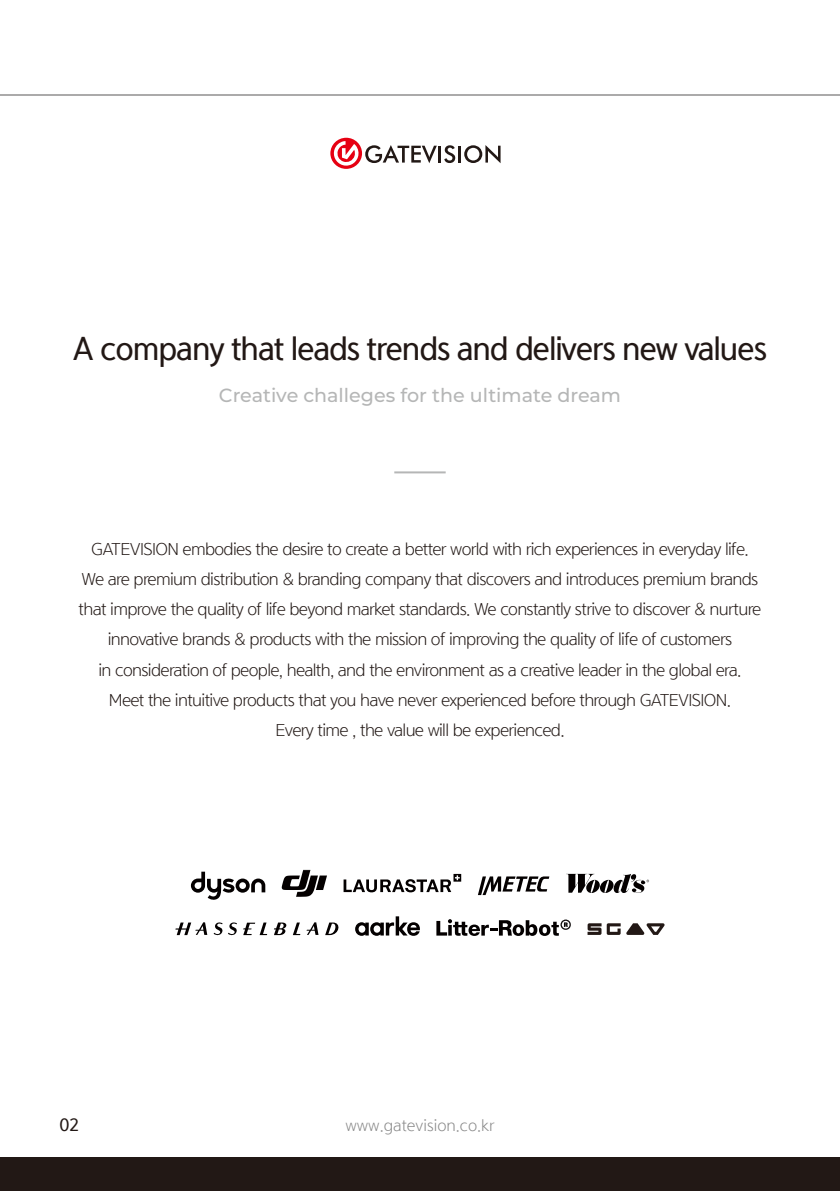
<style>
.page{position:relative;width:840px;height:1191px;background:#fff}
.page>*{position:absolute;margin:0;border:0;box-sizing:border-box;transform-origin:0 0}
.t1{font:29.6px "Yoon Gothic Pro 760";letter-spacing:-.04em;color:#221815;scale:.96 1}
.t2{font:500 19px "Montserrat";color:#b5b6b6}
.t3{font:17px/30px "Yoon Gothic Pro 730";letter-spacing:-.04em;color:#221815;text-align:center}
.t4{font:16px "Yoon Gothic Pro 730";color:#888}
.t5{font:16px "Yoon Gothic Pro 760";color:#221815}
</style>
<div class="page">
<svg style="left:330px;top:138px;width:106px;height:31px"></svg>
<hr style="left:438px;top:146px;width:3px;height:17px;background:#221815">
<svg style="left:444px;top:145px;width:11px;height:18px"></svg>
<hr style="left:458px;top:146px;width:3px;height:17px;background:#221815">
<svg style="left:464px;top:145px;width:36px;height:18px"></svg>
<hr style="left:0;top:94px;width:839px;height:1px;background:#abaaaa">
<hr style="left:394px;top:471px;width:51px;height:2px;background:#b5b6b6">
<div style="left:0;top:1157px;width:839px;height:34px;background:#221815"></div>
<svg style="left:191px;top:871px;width:74px;height:29px"></svg>
<svg style="left:281px;top:870px;width:46px;height:26px"></svg>
<svg style="left:478px;top:876px;width:71px;height:19px"></svg>
<svg style="left:566px;top:873px;width:82px;height:20px"></svg>
<svg style="left:343px;top:874px;width:118px;height:18px"></svg>
<svg style="left:175px;top:922px;width:164px;height:14px"></svg>
<svg style="left:355px;top:916px;width:64px;height:19px"></svg>
<svg style="left:436px;top:919px;width:134px;height:17px"></svg>
<svg style="left:587px;top:923px;width:33px;height:12px"></svg>
<svg style="left:626px;top:923px;width:38px;height:12px"></svg>
<h1 class="t1" style="left:73px;top:329px;width:724px">A company that leads trends and delivers new values</h1>
<p class="t2" style="left:219px;top:382px;width:403px">Creative challeges for the ultimate dream</p>
<p class="t3" style="left:78px;top:534px;width:684px">GATEVISION embodies the desire to create a better world with rich experiences in everyday life.<br>We are premium distribution &amp; branding company that discovers and introduces premium brands that improve the quality of life beyond market standards. We constantly strive to discover &amp; nurture innovative brands &amp; products with the mission of improving the quality of life of customers<br>in consideration of people, health, and the environment as a creative leader in the global era.<br>Meet the intuitive products that you have never experienced before through GATEVISION.<br>Every time , the value will be experienced.</p>
<p class="t5" style="left:59px;top:1114px;width:21px">02</p>
<p class="t4" style="left:345px;top:1115px;width:151px">www.gatevision.co.kr</p>
</div>
